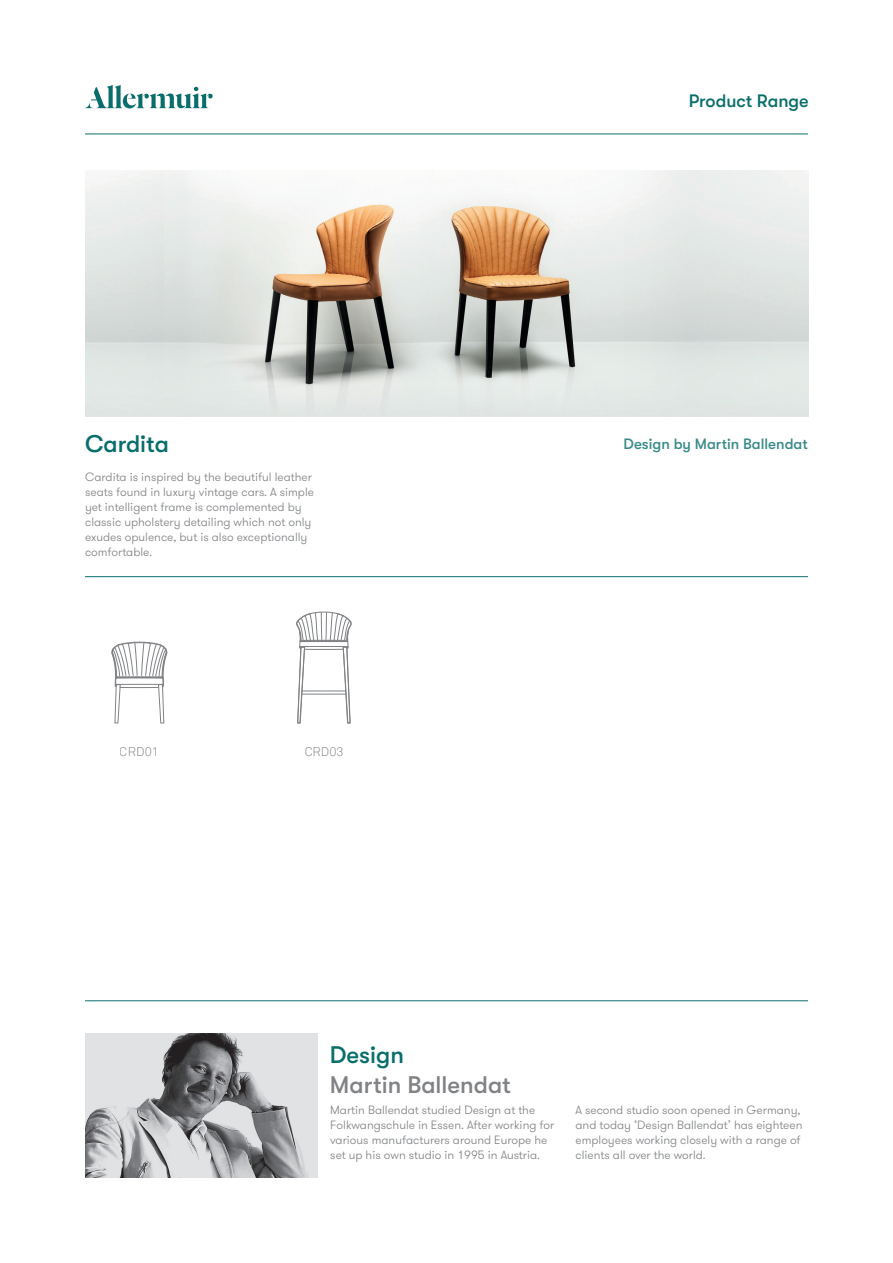
<style>
.page{position:relative;width:893px;height:1263px;background:#fff}
.page>*{position:absolute;margin:0;border:0;box-sizing:border-box;transform-origin:0 0}
.t1{font:500 24px/30px "GT Walsheim";color:#808285}
.t2{font:500 24px "GT Walsheim";color:#086e6b}
.t3{font:500 18px "GT Walsheim";color:#086e6b}
.t4{font:500 15px "GT Walsheim";color:#398b89}
.t5{font:300 12.6px "Akkurat";letter-spacing:.005em;color:#808285}
.t6{font:300 12px/15px "GT Walsheim";color:#808285}
.s1{color:#086e6b}
</style>
<div class="page">
<svg style="left:85px;top:85px;width:128px;height:23px"></svg>
<hr style="left:85px;top:134px;width:723px;height:1px;background:#086e6b">
<hr style="left:85px;top:576px;width:723px;height:1px;background:#086e6b">
<hr style="left:85px;top:1000px;width:723px;height:1px;background:#086e6b">
<img style="left:201px;top:185px;width:418px;height:231px">
<svg style="left:112px;top:642px;width:55px;height:81px"></svg>
<svg style="left:296px;top:611px;width:56px;height:113px"></svg>
<img style="left:85px;top:1033px;width:232px;height:145px">
<p class="t3" style="left:689px;top:90px;width:122px">Product Range</p>
<p class="t2" style="left:85px;top:430px;width:85px">Cardita</p>
<p class="t4" style="left:624px;top:435px;width:186px">Design by Martin Ballendat</p>
<p class="t6" style="left:85px;top:470px;width:230px">Cardita is inspired by the beautiful leather seats found in luxury vintage cars. A simple yet intelligent frame is complemented by classic upholstery detailing which not only exudes opulence, but is also exceptionally comfortable.</p>
<p class="t5" style="left:120px;top:744px;width:40px">CRD01</p>
<p class="t5" style="left:305px;top:744px;width:41px">CRD03</p>
<p class="t1" style="left:330px;top:1039px;width:183px"><span class="s1">Design<br></span>Martin Ballendat</p>
<p class="t6" style="left:330px;top:1103px;width:226px">Martin Ballendat studied Design at the Folkwangschule in Essen. After working for various manufacturers around Europe he set up his own studio in 1995 in Austria.</p>
<p class="t6" style="left:575px;top:1103px;width:228px">A second studio soon opened in Germany, and today ‘Design Ballendat’ has eighteen employees working closely with a range of clients all over the world.</p>
</div>
